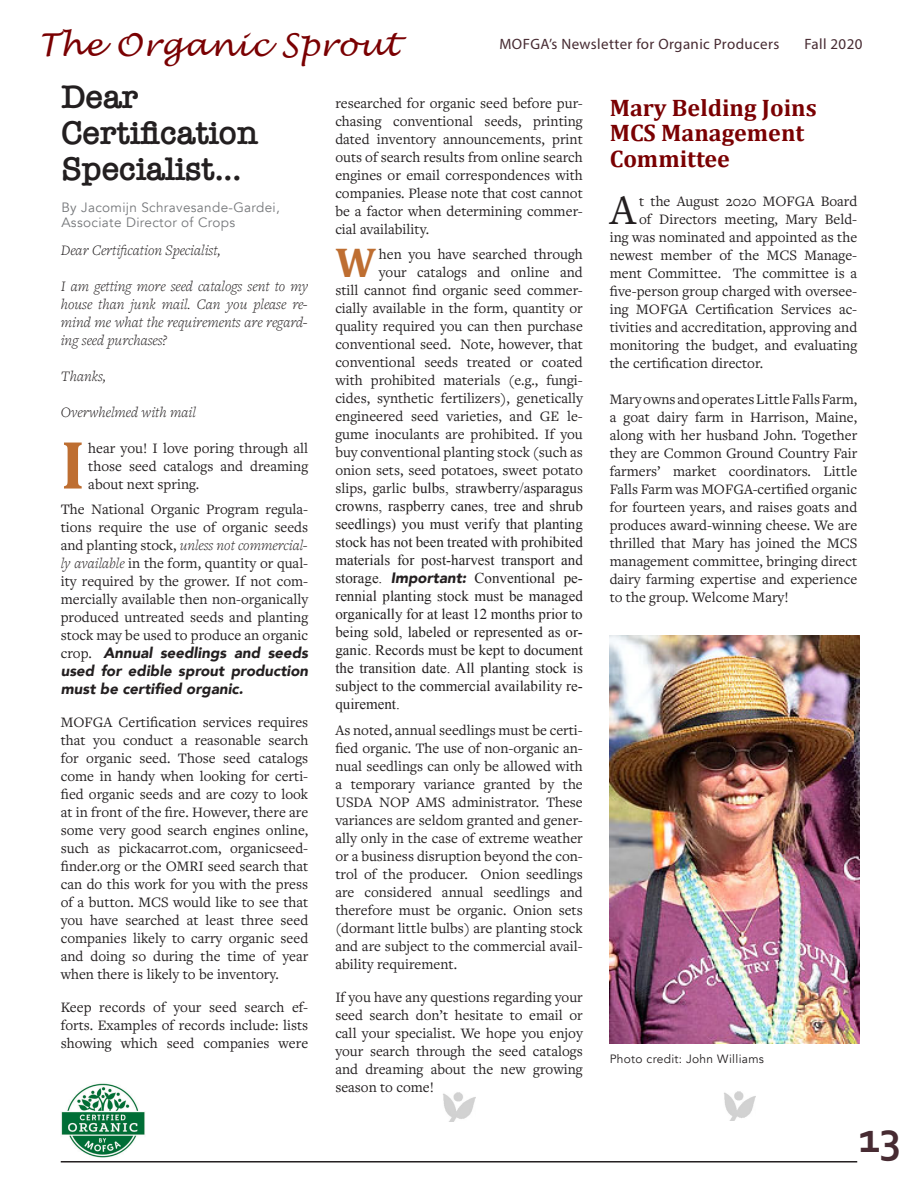
<style>
.page{position:relative;width:918px;height:1188px;background:#fff}
.page>*{position:absolute;margin:0;border:0;box-sizing:border-box;transform-origin:0 0}
.t1{font:700 69px "Cambria";color:#be6e31}
.Optimal_Justificatio{font:700 45px "Corbel";color:#472b32}
.t2{font:43.8px "Freight Text Pro";color:#231f20}
.t3{font:700 42px "Cambria";color:#be6e31}
.Address{font:600 33.75px "American Typewriter";letter-spacing:-.01em;color:#231f20}
.t4{font:italic 31.5px "Lucida Handwriting";letter-spacing:.025em;color:#7a0002}
.t5{font:700 24px/25.5px "Cambria";color:#7a0002}
.t6{font:15px/18px "Freight Text Pro";color:#231f20;text-align:justify}
.t7{font:15px "Times New Roman";color:#231f20}
.t8{font:italic 300 15px/18px "Freight Text Pro";color:#231f20;text-align:justify}
.t9{font:15px "Myriad Pro";letter-spacing:.025em;color:#472b32}
.Body{font:13.5px/15px "Avenir";letter-spacing:.025em;color:#76787b}
.Body-2{font:12px "Avenir";letter-spacing:.025em;color:#231f20}
.s1{font-weight:300;font-style:italic}
.s2{font-family:"Avenir";font-weight:900;font-style:italic}
.s3{font-family:"Freight Text Pro"}
</style>
<div class="page">
<hr style="left:61px;top:1161px;width:796px;height:2px;background:#231f20">
<img style="left:61px;top:1083px;width:84px;height:75px">
<img style="left:443px;top:1092px;width:32px;height:30px">
<img style="left:724px;top:1091px;width:32px;height:30px">
<img style="left:610px;top:635px;width:249px;height:408px">
<h3 class="t4" style="left:38px;top:25px;width:362px">The Organic Sprout</h3>
<p class="t9" style="left:500px;top:35px;width:281px">MOFGA’s Newsletter for Organic Producers</p>
<p class="t9" style="left:805px;top:35px;width:59px">Fall 2020</p>
<p class="Address" style="left:61px;top:71px;width:78px">Dear</p>
<p class="Address" style="left:61px;top:107px;width:199px">Certification</p>
<p class="Address" style="left:61px;top:143px;width:182px">Specialist...</p>
<p class="t6" style="left:335px;top:93px;width:249px">researched for organic seed before pur&shy;chasing conventional seeds, printing dated inventory announcements, print outs of search results from online search engines or email correspondences with companies. Please note that cost cannot be a factor when determining commer&shy;cial availability.</p>
<p class="t3" style="left:335px;top:233px;width:42px">W</p>
<p class="t6" style="left:379px;top:245px;width:205px">hen you have searched through</p>
<p class="t5" style="left:610px;top:94px;width:208px">Mary Belding Joins<br>MCS Management</p>
<p class="t5" style="left:610px;top:145px;width:122px">Committee</p>
<p class="t2" style="left:610px;top:182px;width:28px">A</p>
<p class="t6" style="left:639px;top:192px;width:220px">t the August 2020 MOFGA Board</p>
<p class="Body" style="left:61px;top:200px;width:220px">By Jacomijn Schravesande-Gardei,<br>Associate Director of Crops</p>
<p class="t6" style="left:639px;top:210px;width:220px">of Directors meeting, Mary Beld-</p>
<p class="t6" style="left:610px;top:228px;width:249px">ing was nominated and appointed as the</p>
<p class="t6" style="left:610px;top:246px;width:249px">newest member of the MCS Manage-</p>
<p class="t6" style="left:610px;top:264px;width:249px">ment Committee. The committee is a</p>
<p class="t6" style="left:610px;top:282px;width:249px">five-person group charged with oversee-</p>
<p class="t6" style="left:610px;top:300px;width:249px">ing MOFGA Certification Services ac-</p>
<p class="t6" style="left:610px;top:318px;width:249px">tivities and accreditation, approving and</p>
<p class="t6" style="left:610px;top:336px;width:249px">monitoring the budget, and evaluating</p>
<p class="t6" style="left:610px;top:354px;width:155px">the certification director.</p>
<p class="t6" style="left:610px;top:390px;width:249px">Mary owns and operates Little Falls Farm, a goat dairy farm in Harrison, Maine, along with her husband John. Together they are Common Ground Country Fair farmers’ market coordinators. Little Falls Farm was MOFGA-certified organic for fourteen years, and raises goats and produces award-winning cheese. We are thrilled that Mary has joined the MCS management committee, bringing direct dairy farming expertise and experience to the group. Welcome Mary!</p>
<p class="t8" style="left:61px;top:240px;width:162px">Dear Certification Specialist,</p>
<p class="t8" style="left:61px;top:276px;width:249px">I am getting more seed catalogs sent to my house than junk mail. Can you please re&shy;mind me what the requirements are regard&shy;ing seed purchases?</p>
<p class="t8" style="left:61px;top:366px;width:47px">Thanks,</p>
<p class="t8" style="left:61px;top:402px;width:137px">Overwhelmed with mail</p>
<p class="t1" style="left:61px;top:416px;width:26px">I</p>
<p class="t6" style="left:88px;top:438px;width:221px">hear you! I love poring through all those seed catalogs and dreaming about next spring.</p>
<p class="t6" style="left:61px;top:500px;width:249px">The National Organic Program regula&shy;tions require the use of organic seeds and planting stock, <span class="s1">unless not commercial&shy;ly available</span> in the form, quantity or qual&shy;ity required by the grower. If not com&shy;mercially available then non-organically produced untreated seeds and planting stock may be used to produce an organic crop. <span class="s2">Annual seedlings and seeds used for edible sprout production must be certified organic.</span></p>
<p class="t6" style="left:61px;top:713px;width:249px">MOFGA Certification services requires that you conduct a reasonable search for organic seed. Those seed catalogs come in handy when looking for certi&shy;fied organic seeds and are cozy to look at in front of the fire. However, there are some very good search engines online, such as pickacarrot.com, organicseed&shy;finder.org or the OMRI seed search that can do this work for you with the press of a button. MCS would like to see that you have searched at least three seed companies likely to carry organic seed and doing so during the time of year when there is likely to be inventory.</p>
<p class="t6" style="left:61px;top:998px;width:249px">Keep records of your seed search ef&shy;forts. Examples of records include: lists showing which seed companies were</p>
<p class="t6" style="left:379px;top:263px;width:205px">your catalogs and online and</p>
<p class="t6" style="left:335px;top:281px;width:249px">still cannot find organic seed commer-</p>
<p class="t6" style="left:335px;top:299px;width:249px">cially available in the form, quantity or</p>
<p class="t6" style="left:335px;top:317px;width:249px">quality required you can then purchase</p>
<p class="t6" style="left:335px;top:335px;width:249px">conventional seed. Note, however, that</p>
<p class="t6" style="left:335px;top:353px;width:249px">conventional seeds treated or coated</p>
<p class="t6" style="left:335px;top:371px;width:249px">with prohibited materials (e.g., fungi-</p>
<p class="t6" style="left:335px;top:389px;width:249px">cides, synthetic fertilizers), genetically</p>
<p class="t6" style="left:335px;top:407px;width:249px">engineered seed varieties, and GE le-</p>
<p class="t6" style="left:335px;top:425px;width:249px">gume inoculants are prohibited. If you</p>
<p class="t6" style="left:335px;top:443px;width:249px">buy conventional planting stock (such as</p>
<p class="t6" style="left:335px;top:461px;width:249px">onion sets, seed potatoes, sweet potato</p>
<p class="t7" style="left:335px;top:478px;width:249px"><span class="s3">slips, garlic</span> bulbs, strawberry/asparagus</p>
<p class="t7" style="left:335px;top:496px;width:249px">crowns, raspberry canes, tree and shrub</p>
<p class="t7" style="left:335px;top:514px;width:249px">seedlings) you must verify that planting</p>
<p class="t7" style="left:335px;top:532px;width:249px">stock has not been treated with prohibited</p>
<p class="t7" style="left:335px;top:550px;width:249px">materials for post-harvest transport and</p>
<p class="t7" style="left:335px;top:568px;width:249px">storage. <span class="s2">Important:</span> Conventional pe-</p>
<p class="t7" style="left:335px;top:586px;width:249px">rennial planting stock must be managed</p>
<p class="t7" style="left:335px;top:604px;width:249px">organically for at least 12 months prior to</p>
<p class="t7" style="left:335px;top:622px;width:249px">being sold, labeled or represented as or-</p>
<p class="t7" style="left:335px;top:640px;width:249px">ganic. Records must be kept to document</p>
<p class="t7" style="left:335px;top:658px;width:249px">the transition date. All planting stock is</p>
<p class="t7" style="left:335px;top:676px;width:249px">subject to the commercial availability re-</p>
<p class="t7" style="left:335px;top:694px;width:66px">quirement.</p>
<p class="t6" style="left:335px;top:720px;width:249px">As noted, annual seedlings must be certi&shy;fied organic. The use of non-organic an&shy;nual seedlings can only be allowed with a temporary variance granted by the USDA NOP AMS administrator. These variances are seldom granted and gener&shy;ally only in the case of extreme weather or a business disruption beyond the con&shy;trol of the producer. Onion seedlings are considered annual seedlings and therefore must be organic. Onion sets (dormant little bulbs) are planting stock and are subject to the commercial avail&shy;ability requirement.</p>
<p class="t6" style="left:335px;top:987px;width:249px">If you have any questions regarding your seed search don’t hesitate to email or call your specialist. We hope you enjoy your search through the seed catalogs and dreaming about the new growing season to come!</p>
<p class="Body-2" style="left:610px;top:1051px;width:156px">Photo credit: John Williams</p>
<p class="Optimal_Justificatio" style="left:859px;top:1109px;width:45px">13</p>
</div>
